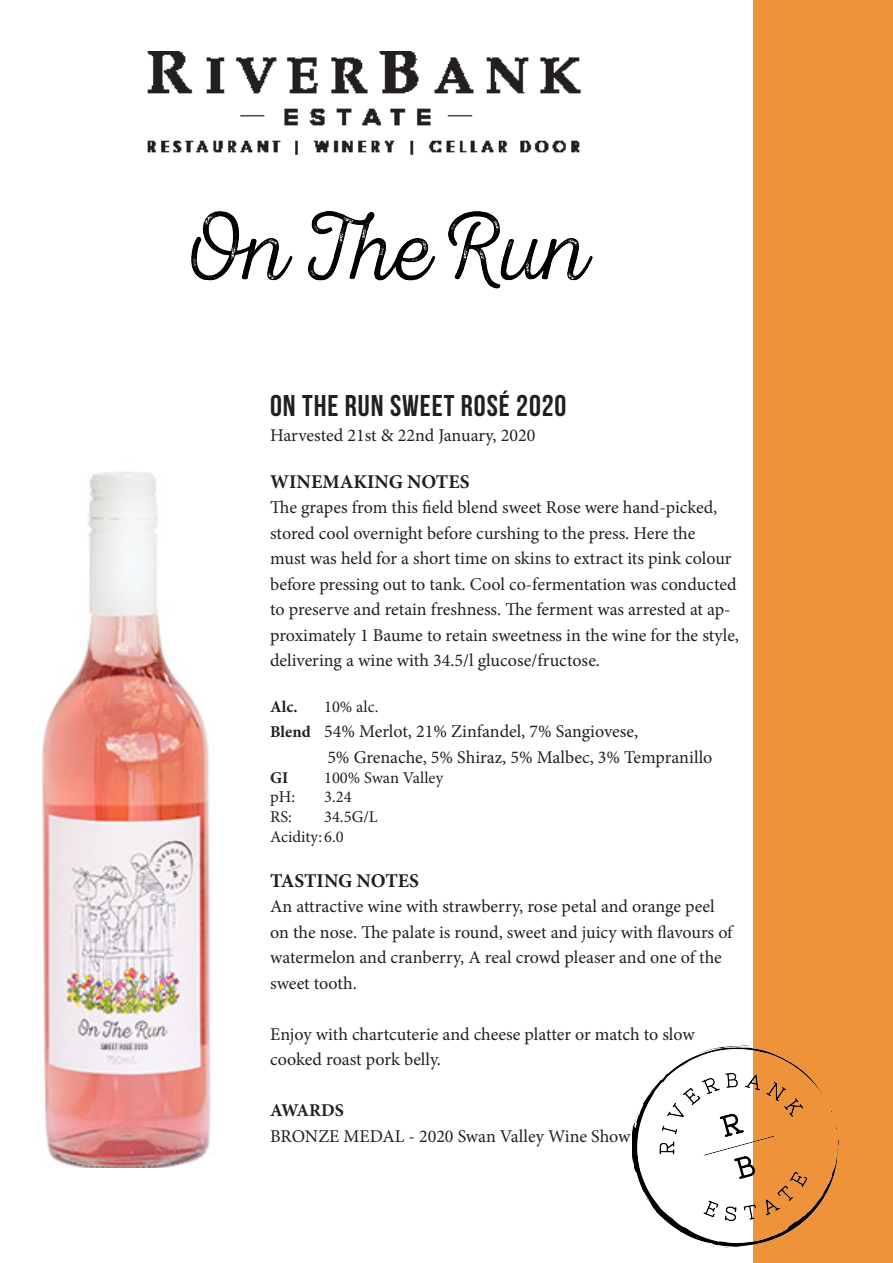
<style>
.page{position:relative;width:893px;height:1263px;background:#fff}
.page>*{position:absolute;margin:0;border:0;box-sizing:border-box;transform-origin:0 0}
.t1{font:700 30px "Bebas Neue";letter-spacing:.03em;color:#231f20}
.t2{font:700 19.5px "Minion Pro";color:#231f20}
.t3{font:18px/25.5px "Minion Pro";color:#231f20}
.t4{font:700 18px "Minion Pro";color:#231f20}
.t5{font:16.5px "Minion Pro";color:#231f20}
.t6{font:700 16.5px "Minion Pro";color:#231f20}
.s1{font-weight:700;font-size:16.5px}
</style>
<div class="page">
<img style="left:147px;top:52px;width:434px;height:103px">
<img style="left:192px;top:211px;width:400px;height:77px">
<img style="left:42px;top:472px;width:169px;height:696px">
<div style="left:753px;top:0;width:140px;height:1263px;background:#ef933b"></div>
<img style="left:633px;top:1046px;width:206px;height:201px">
<p class="t1" style="left:270px;top:389px;width:298px">ON THE RUN SWEET ROSé 2020</p>
<p class="t3" style="left:270px;top:423px;width:267px">Harvested 21st &amp; 22nd January, 2020</p>
<p class="t2" style="left:270px;top:468px;width:201px">WINEMAKING NOTES</p>
<p class="t3" style="left:270px;top:495px;width:470px">The grapes from this field blend sweet Rose were hand-picked, stored cool overnight before curshing to the press. Here the<br>must was held for a short time on skins to extract its pink colour before pressing out to tank. Cool co-fermentation was conducted to preserve and retain freshness. The ferment was arrested at ap&shy;proximately 1 Baume to retain sweetness in the wine for the style, delivering a wine with 34.5/l glucose/fructose.</p>
<p class="t6" style="left:270px;top:695px;width:29px">Alc.</p>
<p class="t5" style="left:324px;top:695px;width:56px">10% alc.</p>
<p class="t3" style="left:270px;top:719px;width:370px"><span class="s1">Blend</span> 54% Merlot, 21% Zinfandel, 7% Sangiovese,</p>
<p class="t3" style="left:327px;top:744px;width:387px">5% Grenache, 5% Shiraz, 5% Malbec, 3% Tempranillo</p>
<p class="t6" style="left:270px;top:766px;width:20px">GI</p>
<p class="t5" style="left:324px;top:766px;width:121px">100% Swan Valley</p>
<p class="t5" style="left:270px;top:786px;width:27px">pH:</p>
<p class="t5" style="left:324px;top:786px;width:29px">3.24</p>
<p class="t5" style="left:270px;top:806px;width:23px">RS:</p>
<p class="t5" style="left:324px;top:806px;width:55px">34.5G/L</p>
<p class="t5" style="left:270px;top:826px;width:75px">Acidity:6.0</p>
<p class="t2" style="left:270px;top:867px;width:150px">TASTING NOTES</p>
<p class="t3" style="left:270px;top:894px;width:464px">An attractive wine with strawberry, rose petal and orange peel on the nose. The palate is round, sweet and juicy with flavours of watermelon and cranberry, A real crowd pleaser and one of the sweet tooth.</p>
<p class="t3" style="left:270px;top:1021px;width:426px">Enjoy with chartcuterie and cheese platter or match to slow cooked roast pork belly.</p>
<p class="t4" style="left:270px;top:1098px;width:75px">AWARDS</p>
<p class="t3" style="left:270px;top:1123px;width:362px">BRONZE MEDAL - 2020 Swan Valley Wine Show</p>
</div>
